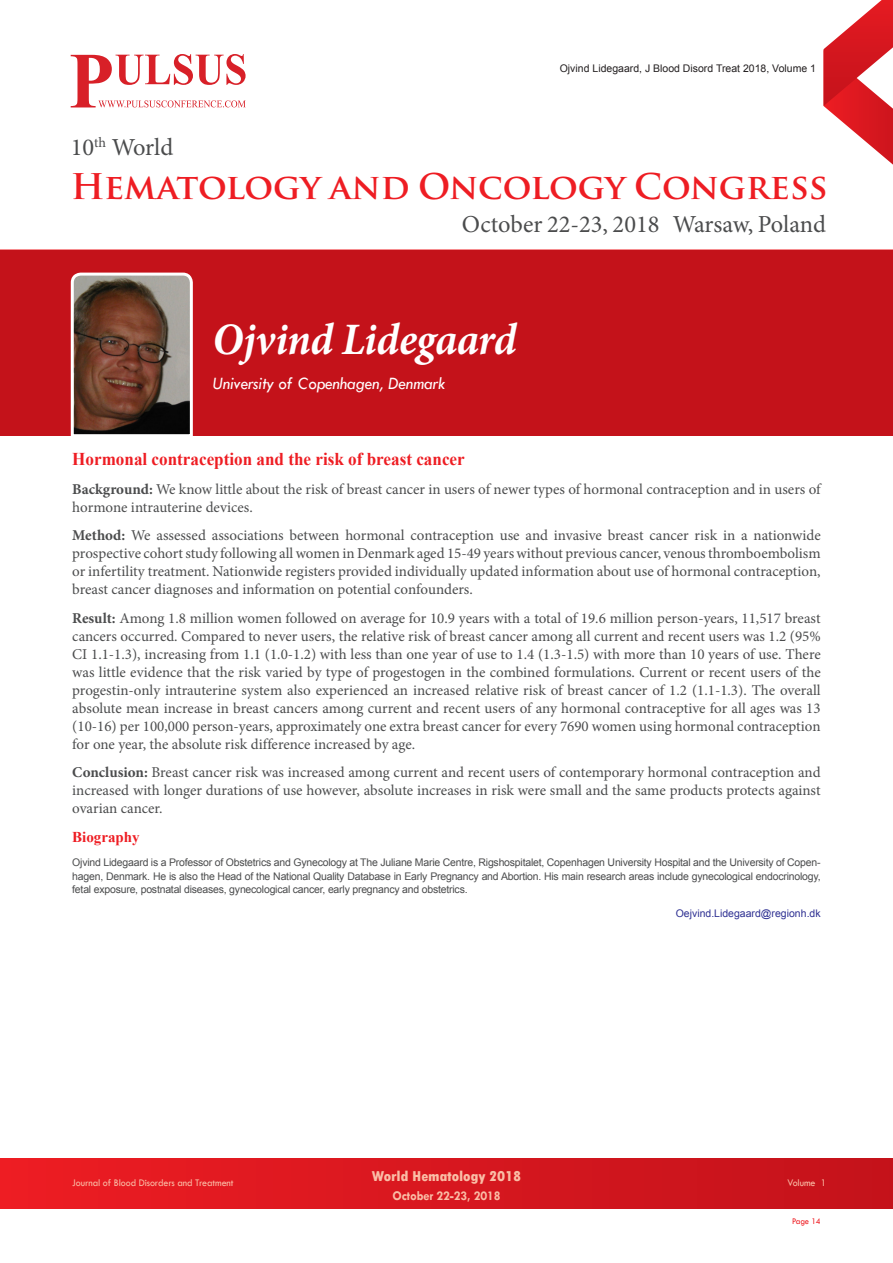
<style>
.page{position:relative;width:893px;height:1263px;background:#fff}
.page>*{position:absolute;margin:0;border:0;box-sizing:border-box;transform-origin:0 0}
.t1{font:italic 700 45px "Minion Pro";letter-spacing:-.01em;color:#fff;scale:.95 1}
.t2{font:700 34.5px "Trajan Pro";color:#ee1d23}
.t3{font:24.45px "Minion Pro";color:#4b4c4d}
.t4{font:700 18px "Times New Roman";color:#ee1d23;scale:.95 1}
.t5{font:italic 18px "Tw Cen";letter-spacing:-.01em;color:#fff;scale:.95 1}
.Abstract{font:15px/18px "Minion Pro";letter-spacing:-.005em;color:#4b4c4d;text-align:justify}
.t6{font:800 condensed 15px "Tw Cen";letter-spacing:-.01em;color:#fabda6;scale:1.1 1}
.Bio_Heading{font:700 15px "Times New Roman";color:#ee1d23}
.t7{font:700 13.5px "Tw Cen";letter-spacing:-.01em;color:#fabda6;scale:.95 1}
.Biography{font:10.5px/13.5px "Arial";letter-spacing:-.02em;color:#4b4c4d;text-align:justify}
.t8{font:10.5px "Arial";color:#231f20}
.t9{font:10.5px "Tw Cen";letter-spacing:-.01em;color:#fabda6;scale:.95 1}
.Biography-2{font:10.5px "Arial";color:#2e3092}
.t10{font:9px "Tw Cen";letter-spacing:-.02em;color:#ee1d23;scale:.95 1}
.s1{font-weight:700}
</style>
<div class="page">
<div style="left:0;top:1159px;width:892px;height:49px;background:linear-gradient(to right,#ed1d23,#c3121b)"></div>
<svg style="left:71px;top:54px;width:175px;height:53px"></svg>
<svg style="left:824px;top:0;width:69px;height:165px"></svg>
<div style="left:0;top:250px;width:893px;height:186px;background:#c4121a"></div>
<svg style="left:70px;top:272px;width:123px;height:164px;background:#765a4e"></svg>
<h3 class="t3" style="left:71px;top:131px;width:104px">10<sup>th</sup> World</h3>
<p class="t8" style="left:560px;top:61px;width:258px">Ojvind Lidegaard, J Blood Disord Treat 2018, Volume 1</p>
<h2 class="t2" style="left:71px;top:165px;width:758px">Hematology and Oncology Congress</h2>
<h3 class="t3" style="left:462px;top:208px;width:366px">October 22-23, 2018 Warsaw, Poland</h3>
<p class="t1" style="left:213px;top:307px;width:322px">Ojvind Lidegaard</p>
<p class="t5" style="left:213px;top:372px;width:247px">University of Copenhagen, Denmark</p>
<p class="t4" style="left:72px;top:446px;width:415px">Hormonal contraception and the risk of breast cancer</p>
<p class="Abstract" style="left:72px;top:480px;width:750px"><span class="s1">Background:</span> We know little about the risk of breast cancer in users of newer types of hormonal contraception and in users of hormone intrauterine devices.</p>
<p class="Abstract" style="left:72px;top:526px;width:750px"><span class="s1">Method:</span> We assessed associations between hormonal contraception use and invasive breast cancer risk in a nationwide prospective cohort study following all women in Denmark aged 15-49 years without previous cancer, venous thromboembolism or infertility treatment. Nationwide registers provided individually updated information about use of hormonal contraception, breast cancer diagnoses and information on potential confounders.</p>
<p class="Abstract" style="left:72px;top:609px;width:750px"><span class="s1">Result:</span> Among 1.8 million women followed on average for 10.9 years with a total of 19.6 million person-years, 11,517 breast cancers occurred. Compared to never users, the relative risk of breast cancer among all current and recent users was 1.2 (95% CI 1.1-1.3), increasing from 1.1 (1.0-1.2) with less than one year of use to 1.4 (1.3-1.5) with more than 10 years of use. There was little evidence that the risk varied by type of progestogen in the combined formulations. Current or recent users of the progestin-only intrauterine system also experienced an increased relative risk of breast cancer of 1.2 (1.1-1.3). The overall absolute mean increase in breast cancers among current and recent users of any hormonal contraceptive for all ages was 13 (10-16) per 100,000 person-years, approximately one extra breast cancer for every 7690 women using hormonal contraception for one year, the absolute risk difference increased by age.</p>
<p class="Abstract" style="left:72px;top:764px;width:750px"><span class="s1">Conclusion:</span> Breast cancer risk was increased among current and recent users of contemporary hormonal contraception and increased with longer durations of use however, absolute increases in risk were small and the same products protects against ovarian cancer.</p>
<p class="Bio_Heading" style="left:72px;top:827px;width:69px">Biography</p>
<p class="Biography" style="left:72px;top:856px;width:750px">Ojvind Lidegaard is a Professor of Obstetrics and Gynecology at The Juliane Marie Centre, Rigshospitalet, Copenhagen University Hospital and the University of Copen&shy;hagen, Denmark. He is also the Head of the National Quality Database in Early Pregnancy and Abortion. His main research areas include gynecological endocrinology, fetal exposure, postnatal diseases, gynecological cancer, early pregnancy and obstetrics.</p>
<p class="Biography-2" style="left:676px;top:907px;width:146px">Oejvind.Lidegaard@regionh.dk</p>
<p class="t9" style="left:72px;top:1176px;width:171px">Journal of Blood Disorders and Treatment</p>
<p class="t6" style="left:372px;top:1167px;width:137px">World Hematology 2018</p>
<p class="t9" style="left:787px;top:1176px;width:42px">Volume 1</p>
<p class="t7" style="left:392px;top:1187px;width:115px">October 22-23, 2018</p>
<p class="t10" style="left:792px;top:1215px;width:32px">Page 14</p>
</div>
